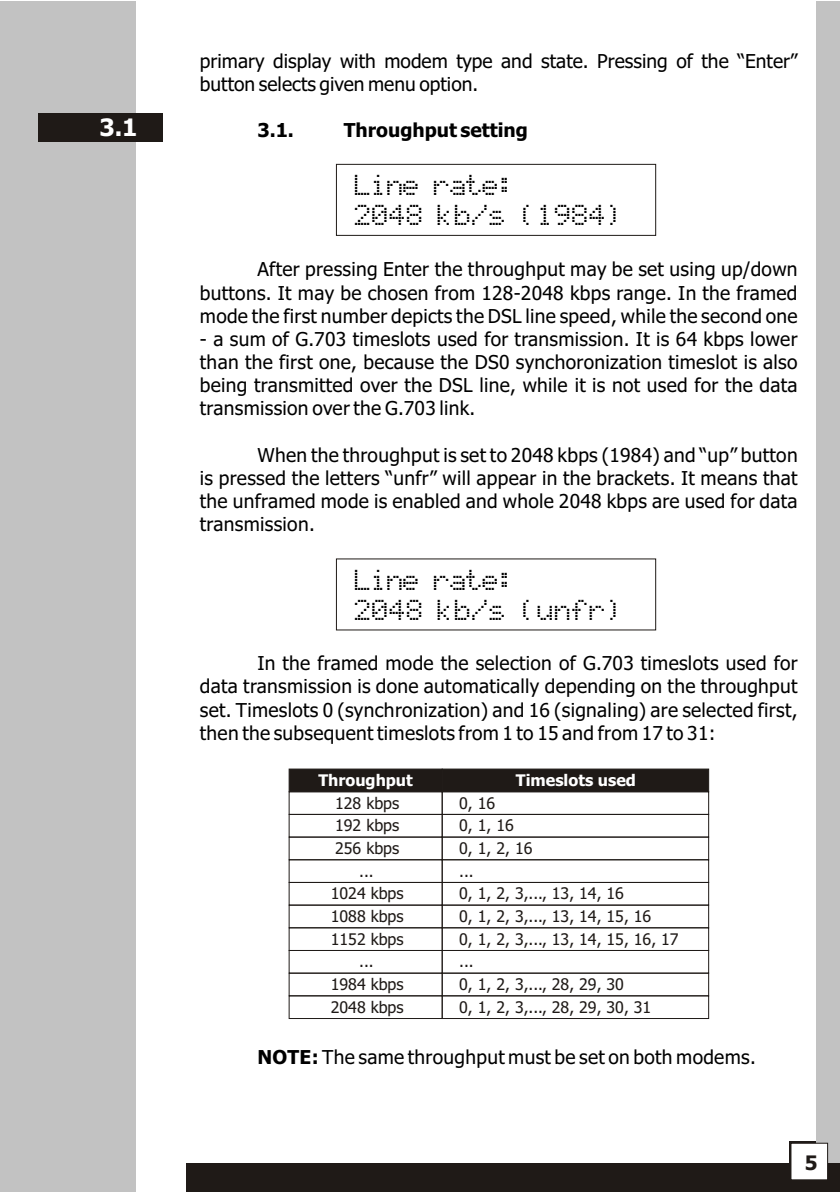
<style>
.page{position:relative;width:840px;height:1192px;background:#fff}
.page>*{position:absolute;margin:0;border:0;box-sizing:border-box;transform-origin:0 0}
.t1{font:24px/30.2px "LCD Display Grid";letter-spacing:.05em;color:#000}
.t2{font:700 24px "Tahoma";color:#fff}
.t3{font:700 20px "Tahoma";color:#1f1a17}
.t4{font:19.2px/23.2px "Tahoma";letter-spacing:.015em;color:#000;text-align:justify}
.t5{font:700 19.2px "Tahoma";color:#000}
.t6{font:16px/22.6px "Tahoma";color:#1f1a17}
.t7{font:700 16px "Tahoma";color:#fff}
.s1{font-weight:700}
</style>
<div class="page">
<div style="left:789px;top:1141px;width:46px;height:47px;background:#1f1a17"></div>
<div style="left:0;top:1px;width:136px;height:1191px;background:#c2c2c2"></div>
<div style="left:816px;top:1px;width:24px;height:1191px;background:#c2c2c2"></div>
<div style="left:187px;top:1164px;width:653px;height:28px;background:#1f1a17"></div>
<div style="left:791px;top:1143px;width:37px;height:37px;background:#fff;border:1px solid #1f1a17"></div>
<div style="left:336px;top:164px;width:320px;height:72px;border:1px solid #1f1a17"></div>
<div style="left:289px;top:769px;width:153px;height:23px;background:#1f1a17"></div>
<div style="left:442px;top:769px;width:267px;height:23px;background:#1f1a17"></div>
<div style="left:442px;top:792px;width:267px;height:23px;border:1px solid #1f1a17"></div>
<div style="left:289px;top:792px;width:153px;height:23px;border:1px solid #1f1a17"></div>
<div style="left:442px;top:837px;width:267px;height:23px;border:1px solid #1f1a17"></div>
<div style="left:289px;top:837px;width:153px;height:23px;border:1px solid #1f1a17"></div>
<div style="left:442px;top:905px;width:267px;height:23px;border:1px solid #1f1a17"></div>
<div style="left:289px;top:905px;width:153px;height:23px;border:1px solid #1f1a17"></div>
<div style="left:442px;top:882px;width:267px;height:23px;border:1px solid #1f1a17"></div>
<div style="left:289px;top:882px;width:153px;height:23px;border:1px solid #1f1a17"></div>
<div style="left:442px;top:928px;width:267px;height:23px;border:1px solid #1f1a17"></div>
<div style="left:289px;top:928px;width:153px;height:23px;border:1px solid #1f1a17"></div>
<div style="left:442px;top:973px;width:267px;height:23px;border:1px solid #1f1a17"></div>
<div style="left:289px;top:973px;width:153px;height:23px;border:1px solid #1f1a17"></div>
<div style="left:442px;top:996px;width:267px;height:23px;border:1px solid #1f1a17"></div>
<div style="left:289px;top:996px;width:153px;height:23px;border:1px solid #1f1a17"></div>
<div style="left:39px;top:114px;width:124px;height:28px;background:#1f1a17"></div>
<p class="t2" style="left:99px;top:118px;width:40px">3.1</p>
<p class="t4" style="left:200px;top:51px;width:599px">primary display with modem type and state. Pressing of the “Enter” button selects given menu option.</p>
<p class="t5" style="left:257px;top:123px;width:38px">3.1.</p>
<p class="t5" style="left:344px;top:123px;width:186px">Throughput setting</p>
<p class="t1" style="left:355px;top:172px;width:270px">Line rate:<br>2048 kb/s (1984)</p>
<p class="t4" style="left:200px;top:259px;width:599px;text-indent:58px">After pressing Enter the throughput may be set using up/down buttons. It may be chosen from 128-2048 kbps range. In the framed mode the first number depicts the DSL line speed, while the second one</p>
<p class="t4" style="left:200px;top:329px;width:599px">- a sum of G.703 timeslots used for transmission. It is 64 kbps lower than the first one, because the DS0 synchoronization timeslot is also being transmitted over the DSL line, while it is not used for the data transmission over the G.703 link.</p>
<p class="t4" style="left:200px;top:445px;width:599px;text-indent:58px">When the throughput is set to 2048 kbps (1984) and “up” button is pressed the letters “unfr” will appear in the brackets. It means that the unframed mode is enabled and whole 2048 kbps are used for data transmission.</p>
<p class="t1" style="left:355px;top:566px;width:270px">Line rate:<br>2048 kb/s (unfr)</p>
<p class="t4" style="left:200px;top:653px;width:599px;text-indent:58px">In the framed mode the selection of G.703 timeslots used for data transmission is done automatically depending on the throughput set. Timeslots 0 (synchronization) and 16 (signaling) are selected first, then the subsequent timeslots from 1 to 15 and from 17 to 31:</p>
<p class="t7" style="left:319px;top:774px;width:96px">Throughput</p>
<p class="t7" style="left:516px;top:774px;width:122px">Timeslots used</p>
<p class="t6" style="left:335px;top:793px;width:66px">128 kbps</p>
<p class="t6" style="left:459px;top:793px;width:38px">0, 16</p>
<p class="t6" style="left:331px;top:816px;width:74px;text-align:center">192 kbps<br>256 kbps ...<br>1024 kbps</p>
<p class="t6" style="left:459px;top:816px;width:166px">0, 1, 16<br>0, 1, 2, 16<br>...<br>0, 1, 2, 3,..., 13, 14, 16</p>
<p class="t6" style="left:331px;top:929px;width:74px">1152 kbps</p>
<p class="t6" style="left:331px;top:906px;width:74px">1088 kbps</p>
<p class="t6" style="left:459px;top:906px;width:221px">0, 1, 2, 3,..., 13, 14, 15, 16<br>0, 1, 2, 3,..., 13, 14, 15, 16, 17</p>
<p class="t6" style="left:359px;top:952px;width:16px">...</p>
<p class="t6" style="left:459px;top:952px;width:16px">...</p>
<p class="t6" style="left:331px;top:974px;width:74px">1984 kbps</p>
<p class="t6" style="left:459px;top:974px;width:166px">0, 1, 2, 3,..., 28, 29, 30</p>
<p class="t6" style="left:331px;top:997px;width:74px">2048 kbps</p>
<p class="t6" style="left:459px;top:997px;width:194px">0, 1, 2, 3,..., 28, 29, 30, 31</p>
<p class="t4" style="left:257px;top:1047px;width:500px"><span class="s1">NOTE:</span> The same throughput must be set on both modems.</p>
<p class="t3" style="left:805px;top:1155px;width:14px">5</p>
</div>
